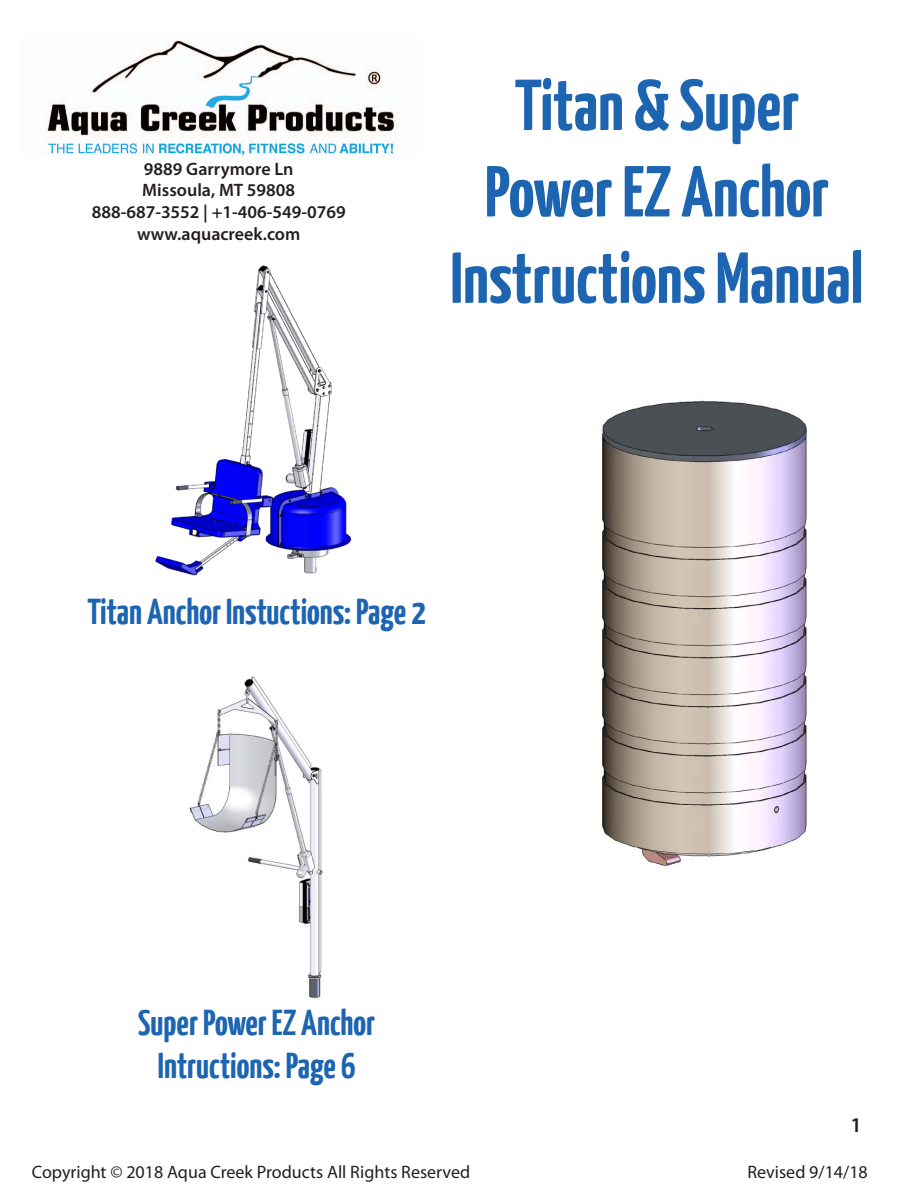
<style>
.page{position:relative;width:918px;height:1188px;background:#fff}
.page>*{position:absolute;margin:0;border:0;box-sizing:border-box;transform-origin:0 0}
.t1{font:700 72px/86.4px "Yanone Kaffeesatz";color:#1d64b1;text-align:center}
.t2{font:700 36px/43.2px "Yanone Kaffeesatz";color:#1d64b1;text-align:center}
.t3{font:600 21px "Myriad Pro";color:#231f20}
.t4{font:600 18px/21.6px "Myriad Pro";color:#231f20;text-align:center}
.t5{font:18px "Myriad Pro";color:#231f20}
</style>
<div class="page">
<img style="left:602px;top:400px;width:205px;height:467px">
<img style="left:189px;top:676px;width:134px;height:323px">
<img style="left:155px;top:265px;width:197px;height:311px">
<img style="left:45px;top:40px;width:352px;height:116px">
<p class="t4" style="left:92px;top:158px;width:255px">9889 Garrymore Ln<br>Missoula, MT 59808<br>888-687-3552 | +1-406-549-0769 www.aquacreek.com</p>
<h1 class="t1" style="left:450px;top:60px;width:414px">Titan &amp; Super<br>Power EZ Anchor<br>Instructions Manual</h1>
<h2 class="t2" style="left:87px;top:589px;width:340px">Titan Anchor Instuctions: Page 2</h2>
<h2 class="t2" style="left:138px;top:1000px;width:238px">Super Power EZ Anchor<br>Intructions: Page 6</h2>
<p class="t3" style="left:851px;top:1112px;width:13px">1</p>
<p class="t5" style="left:32px;top:1160px;width:440px">Copyright © 2018 Aqua Creek Products All Rights Reserved</p>
<p class="t5" style="left:748px;top:1161px;width:122px">Revised 9/14/18</p>
</div>
